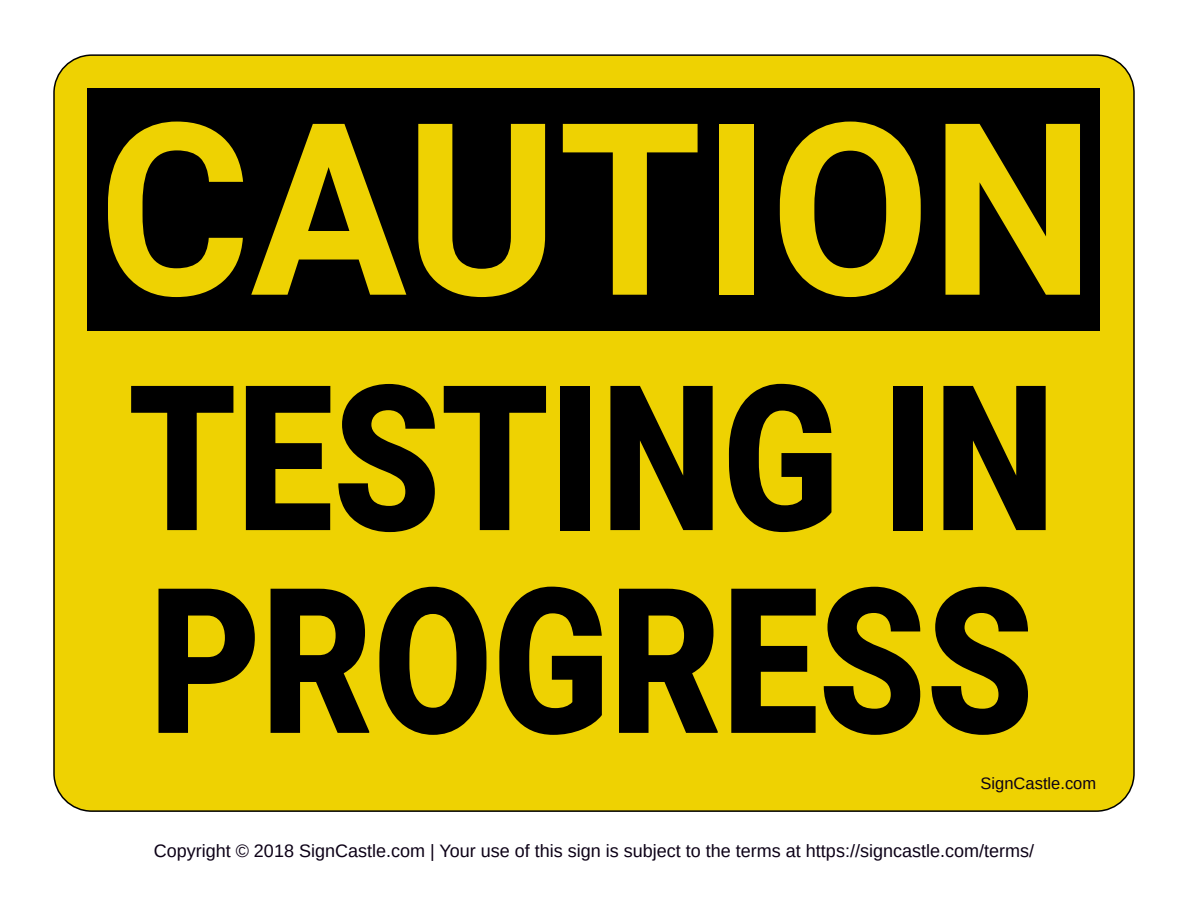
<style>
.page{position:relative;width:1188px;height:918px;background:#fff}
.page>*{position:absolute;margin:0;border:0;box-sizing:border-box;transform-origin:0 0}
.t1{font:700 240.3px "Roboto";color:#eed202}
.t2{font:900 202.8px/202.8px "Roboto";color:#000;scale:.85 1}
.t3{font:18px "Liberation Sans";color:#0c0016}
.t4{font:16.5px "Liberation Sans";color:#0c0016}
</style>
<div class="page">
<div style="left:53px;top:54px;width:1082px;height:758px;background:#eed202;border:2px solid #000;border-radius:38px"></div>
<div style="left:88px;top:88px;width:1012px;height:243px;background:#000"></div>
<h1 class="t1" style="left:98px;top:114px;width:998px">CAUTION</h1>
<h2 class="t2" style="left:128px;top:378px;width:1092px">TESTING IN<br>PROGRESS</h2>
<p class="t4" style="left:981px;top:777px;width:117px">SignCastle.com</p>
<p class="t3" style="left:154px;top:844px;width:882px">Copyright © 2018 SignCastle.com | Your use of this sign is subject to the terms at https://signcastle.com/terms/</p>
</div>
